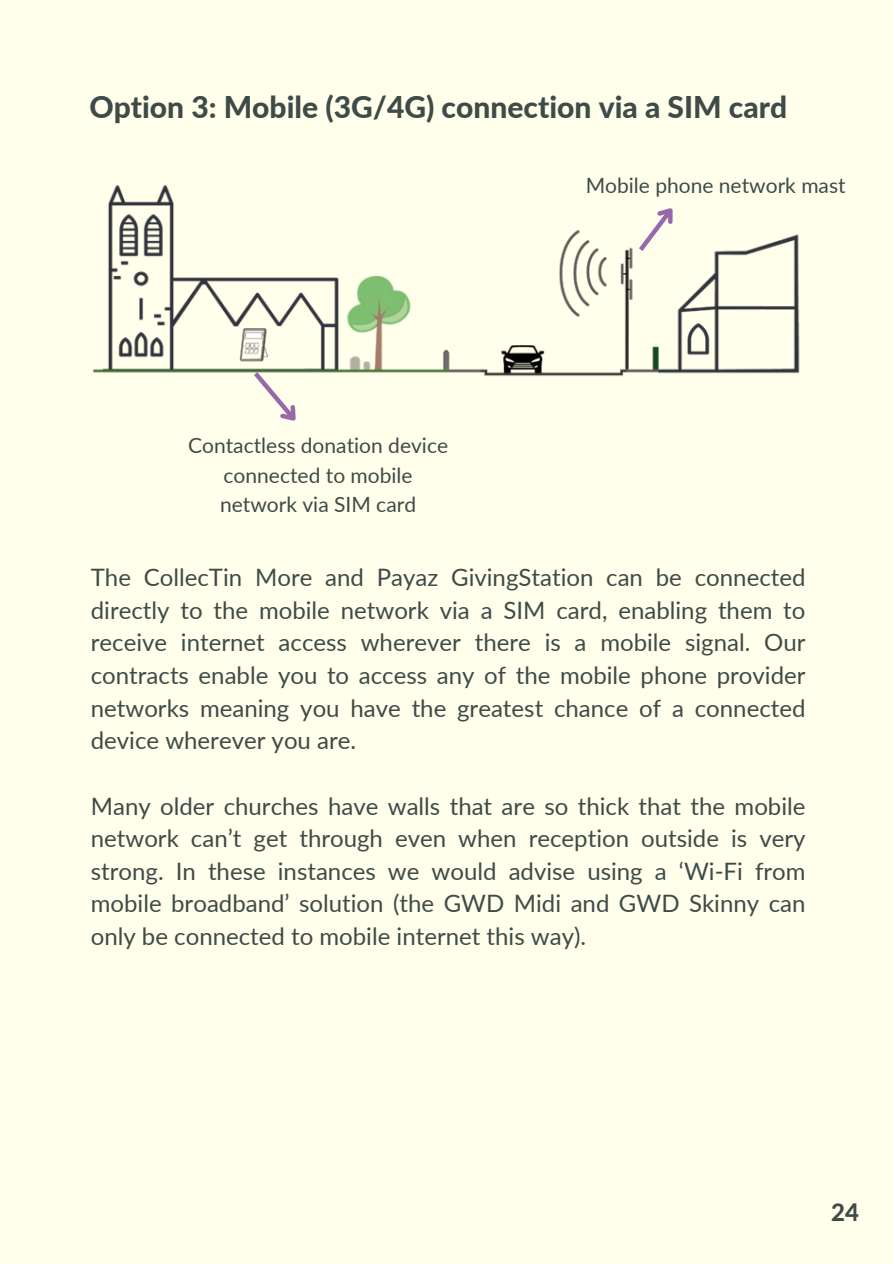
<style>
.page{position:relative;width:893px;height:1264px;background:#fff}
.page>*{position:absolute;margin:0;border:0;box-sizing:border-box;transform-origin:0 0}
.t1{font:800 30px "Lato";color:#3f4b48}
.t2{font:24px/32.7px "Lato";color:#3f4b48;text-align:justify}
.t3{font:800 24px "Lato";color:#3f4b48}
.t4{font:21px/29.2px "Lato";color:#3f4b48;text-align:center}
</style>
<div class="page">
<div style="left:0;top:0;width:892px;height:1263px;background:#ffffeb"></div>
<img style="left:92px;top:185px;width:708px;height:191px">
<svg style="left:249px;top:367px;width:59px;height:54px"></svg>
<svg style="left:634px;top:197px;width:51px;height:59px"></svg>
<p class="t1" style="left:89px;top:88px;width:699px">Option 3: Mobile (3G/4G) connection via a SIM card</p>
<p class="t4" style="left:188px;top:430px;width:261px">Contactless donation device connected to mobile network via SIM card</p>
<p class="t4" style="left:585px;top:170px;width:261px">Mobile phone network mast</p>
<p class="t2" style="left:91px;top:560px;width:716px">The CollecTin More and Payaz GivingStation can be connected directly to the mobile network via a SIM card, enabling them to receive internet access wherever there is a mobile signal. Our contracts enable you to access any of the mobile phone provider networks meaning you have the greatest chance of a connected device wherever you are.</p>
<p class="t2" style="left:91px;top:789px;width:716px">Many older churches have walls that are so thick that the mobile network can’t get through even when reception outside is very strong. In these instances we would advise using a ‘Wi-Fi from mobile broadband’ solution (the GWD Midi and GWD Skinny can only be connected to mobile internet this way).</p>
<p class="t3" style="left:831px;top:1197px;width:29px">24</p>
</div>
